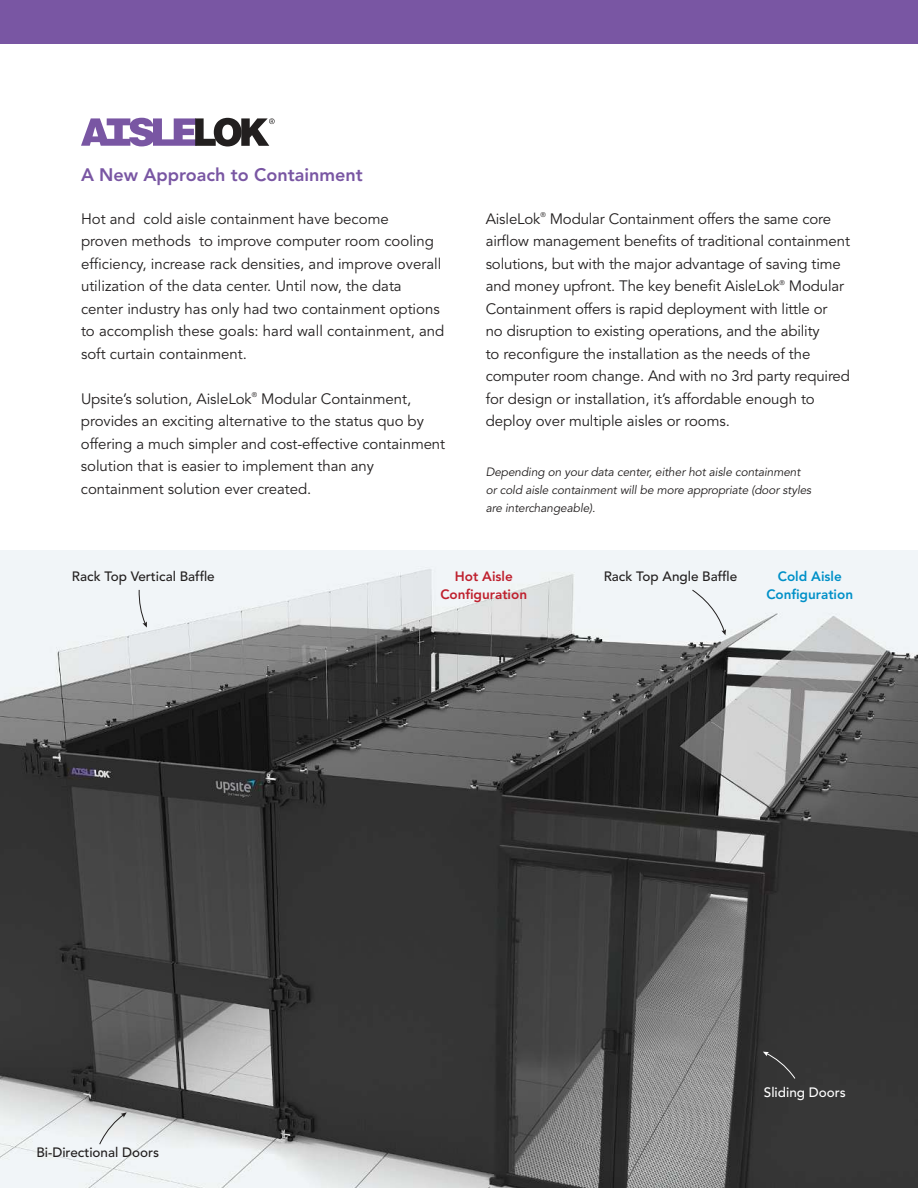
<style>
.page{position:relative;width:918px;height:1188px;background:#fff}
.page>*{position:absolute;margin:0;border:0;box-sizing:border-box;transform-origin:0 0}
.t1{font:800 18px "Avenir";color:#7956a3}
.t2{font:15px/22.5px "Avenir";letter-spacing:-.005em;color:#221f1f}
.t3{font:500 13.5px "Avenir";color:#221f1f}
.t4{font:800 13.5px/17.4px "Avenir";color:#0090c8;text-align:center}
.t5{font:800 13.5px/17.4px "Avenir";color:#bf202e;text-align:center}
.t6{font:500 13.5px "Avenir";color:#fff}
.t7{font:italic 12px/18px "Avenir";letter-spacing:-.01em;color:#221f1f}
.t8{font:6.75px "Avenir";color:#221f1f}
</style>
<div class="page">
<svg style="left:81px;top:118px;width:194px;height:28px"></svg>
<div style="left:0;top:0;width:918px;height:43px;background:#7956a3"></div>
<img style="left:0;top:551px;width:918px;height:637px">
<svg style="left:138px;top:589px;width:9px;height:39px"></svg>
<svg style="left:691px;top:589px;width:35px;height:46px"></svg>
<svg style="left:99px;top:1112px;width:28px;height:33px"></svg>
<svg style="left:763px;top:1052px;width:33px;height:27px"></svg>
<p class="t1" style="left:81px;top:167px;width:283px">A New Approach to Containment</p>
<p class="t2" style="left:81px;top:209px;width:365px">Hot and cold aisle containment have become<br>proven methods to improve computer room cooling efficiency, increase rack densities, and improve overall utilization of the data center. Until now, the data center industry has only had two containment options to accomplish these goals: hard wall containment, and soft curtain containment.</p>
<p class="t2" style="left:81px;top:389px;width:172px">Upsite’s solution, AisleLok</p>
<p class="t8" style="left:252px;top:392px;width:7px">®</p>
<p class="t2" style="left:81px;top:389px;width:366px;text-indent:180px">Modular Containment, provides an exciting alternative to the status quo by offering a much simpler and cost-effective containment solution that is easier to implement than any containment solution ever created.</p>
<p class="t2" style="left:486px;top:209px;width:56px">AisleLok</p>
<p class="t8" style="left:540px;top:212px;width:7px">®</p>
<p class="t2" style="left:486px;top:209px;width:366px;text-indent:64px">Modular Containment offers the same core airflow management benefits of traditional containment solutions, but with the major advantage of saving time and money upfront. The key benefit AisleLok</p>
<p class="t8" style="left:780px;top:279px;width:7px">®</p>
<p class="t2" style="left:486px;top:276px;width:366px;text-indent:303px">Modular Containment offers is rapid deployment with little or<br>no disruption to existing operations, and the ability<br>to reconfigure the installation as the needs of the computer room change. And with no 3rd party required for design or installation, it’s affordable enough to deploy over multiple aisles or rooms.</p>
<p class="t7" style="left:486px;top:464px;width:327px">Depending on your data center, either hot aisle containment or cold aisle containment will be more appropriate (door styles are interchangeable).</p>
<p class="t3" style="left:72px;top:571px;width:144px">Rack Top Vertical Baffle</p>
<p class="t3" style="left:604px;top:571px;width:135px">Rack Top Angle Baffle</p>
<p class="t4" style="left:766px;top:569px;width:88px">Cold Aisle<br>Configuration</p>
<p class="t5" style="left:440px;top:569px;width:88px">Hot Aisle<br>Configuration</p>
<p class="t3" style="left:36px;top:1147px;width:124px">Bi-Directional Doors</p>
<p class="t6" style="left:764px;top:1087px;width:84px">Sliding Doors</p>
</div>
